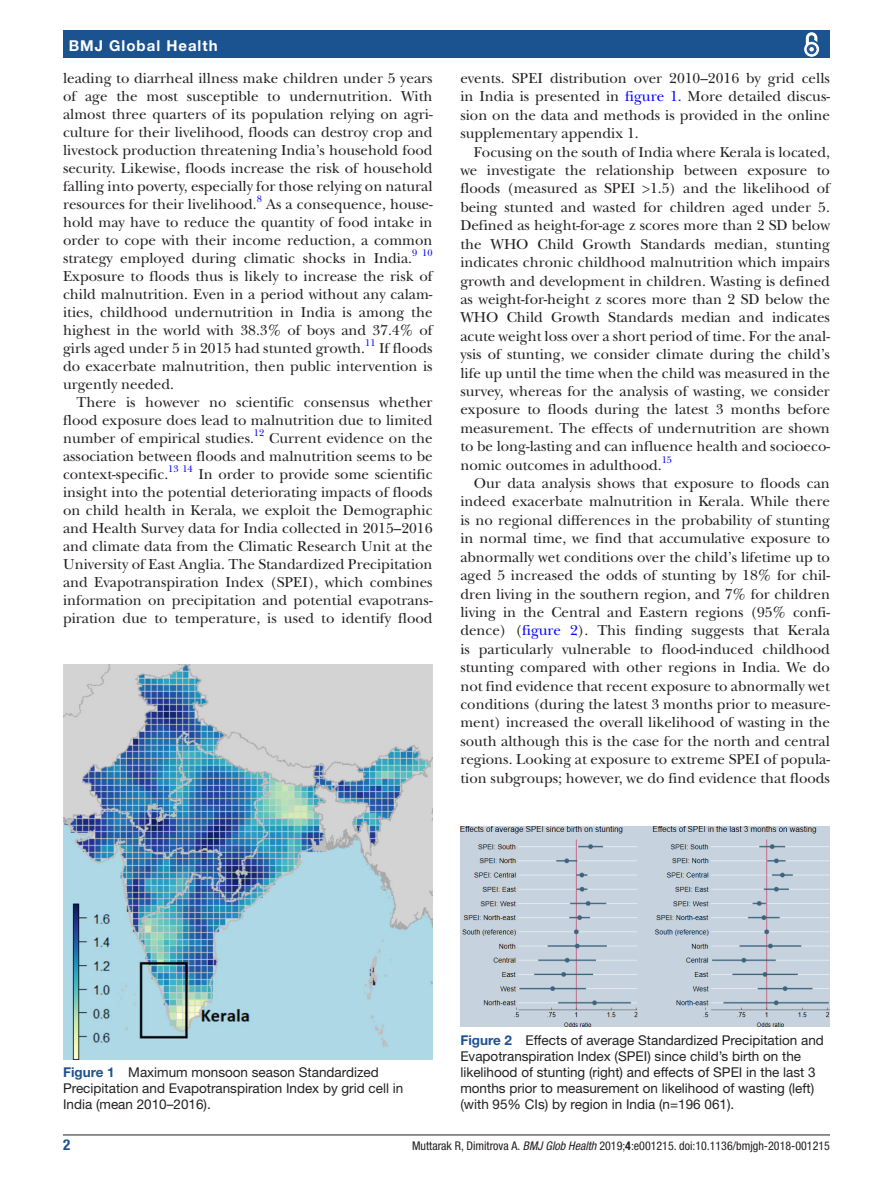
<style>
.page{position:relative;width:893px;height:1191px;background:#fff}
.page>*{position:absolute;margin:0;border:0;box-sizing:border-box;transform-origin:0 0}
.t1{font:15px/18.5px "New Baskerville";color:#231f20;text-align:justify}
.t2{font:700 15px "Helvetica Neue LT Std";letter-spacing:.065em;color:#fff}
.t3{font:700 condensed 15px "Helvetica Neue LT Std";color:#1b5391}
.t4{font:13.5px/16.2px "Helvetica Neue LT Std";color:#231f20}
.t5{font:condensed 12px "Helvetica Neue LT Std";color:#231f20}
.t6{font:9.9px "New Baskerville";color:#00f}
.s1{color:#00f}
.s2{font-weight:700;color:#1b5391}
.s3{font-style:italic}
.s4{font-weight:700}
</style>
<div class="page">
<hr style="left:63px;top:1134px;width:767px;height:1px;background:#231f20">
<div style="left:63px;top:31px;width:767px;height:27px;background:#1b5391"></div>
<svg style="left:804px;top:32px;width:16px;height:25px"></svg>
<div style="left:808px;top:46px;width:7px;height:7px;border:1px solid #1b5391;border-radius:50%"></div>
<img style="left:63px;top:664px;width:370px;height:395px">
<img style="left:460px;top:826px;width:370px;height:201px">
<p class="t2" style="left:69px;top:36px;width:150px">BMJ Global Health</p>
<p class="t1" style="left:63px;top:69px;width:371px;line-height:18px">leading to diarrheal illness make children under 5 years of age the most susceptible to undernutrition. With almost three quarters of its population relying on agri&shy;culture for their livelihood, floods can destroy crop and livestock production threatening India’s household food security. Likewise, floods increase the risk of household falling into poverty, especially for those relying on natural resources for their livelihood.</p>
<p class="t6" style="left:257px;top:193px;width:7px">8</p>
<p class="t1" style="left:63px;top:195px;width:371px;line-height:18px;text-indent:203px">As a consequence, house&shy;hold may have to reduce the quantity of food intake in order to cope with their income reduction, a common strategy employed during climatic shocks in India.</p>
<p class="t6" style="left:412px;top:247px;width:22px">9 10</p>
<p class="t1" style="left:63px;top:267px;width:371px;line-height:18px">Exposure to floods thus is likely to increase the risk of child malnutrition. Even in a period without any calam&shy;ities, childhood undernutrition in India is among the highest in the world with 38.3% of boys and 37.4% of girls aged under 5 in 2015 had stunted growth.</p>
<p class="t6" style="left:365px;top:337px;width:12px">11</p>
<p class="t1" style="left:63px;top:339px;width:371px;line-height:18px;text-indent:316px">If floods do exacerbate malnutrition, then public intervention is urgently needed.</p>
<p class="t1" style="left:63px;top:393px;width:371px;line-height:18px;text-indent:14px">There is however no scientific consensus whether flood exposure does lead to malnutrition due to limited number of empirical studies.<sup>12</sup> Current evidence on the association between floods and malnutrition seems to be context-specific.</p>
<p class="t6" style="left:168px;top:463px;width:26px">13 14</p>
<p class="t1" style="left:63px;top:465px;width:371px;line-height:18px;text-indent:135px">In order to provide some scientific insight into the potential deteriorating impacts of floods on child health in Kerala, we exploit the Demographic and Health Survey data for India collected in 2015–2016 and climate data from the Climatic Research Unit at the University of East Anglia. The Standardized Precipitation and Evapotranspiration Index (SPEI), which combines information on precipitation and potential evapotrans&shy;piration due to temperature, is used to identify flood</p>
<p class="t1" style="left:460px;top:69px;width:371px">events. SPEI distribution over 2010–2016 by grid cells in India is presented in <span class="s1">figure 1</span>. More detailed discus&shy;sion on the data and methods is provided in the online supplementary appendix 1.</p>
<p class="t1" style="left:460px;top:143px;width:371px;text-indent:14px">Focusing on the south of India where Kerala is located, we investigate the relationship between exposure to floods (measured as SPEI &gt;1.5) and the likelihood of being stunted and wasted for children aged under 5.<br>Defined as height-for-age z scores more than 2 SD below the WHO Child Growth Standards median, stunting indicates chronic childhood malnutrition which impairs growth and development in children. Wasting is defined as weight-for-height z scores more than 2 SD below the WHO Child Growth Standards median and indicates acute weight loss over a short period of time. For the anal&shy;ysis of stunting, we consider climate during the child’s life up until the time when the child was measured in the survey, whereas for the analysis of wasting, we consider exposure to floods during the latest 3 months before measurement. The effects of undernutrition are shown to be long-lasting and can influence health and socioeco&shy;nomic outcomes in adulthood.<sup>15</sup></p>
<p class="t1" style="left:460px;top:474px;width:371px;text-indent:14px">Our data analysis shows that exposure to floods can indeed exacerbate malnutrition in Kerala. While there is no regional differences in the probability of stunting in normal time, we find that accumulative exposure to abnormally wet conditions over the child’s lifetime up to aged 5 increased the odds of stunting by 18% for chil&shy;dren living in the southern region, and 7% for children living in the Central and Eastern regions (95% confi&shy;dence) (<span class="s1">figure 2</span>). This finding suggests that Kerala is particularly vulnerable to flood-induced childhood stunting compared with other regions in India. We do not find evidence that recent exposure to abnormally wet conditions (during the latest 3 months prior to measure&shy;ment) increased the overall likelihood of wasting in the south although this is the case for the north and central regions. Looking at exposure to extreme SPEI of popula&shy;tion subgroups; however, we do find evidence that floods</p>
<p class="t4" style="left:63px;top:1064px;width:342px"><span class="s2">Figure 1</span> Maximum monsoon season Standardized<br>Precipitation and Evapotranspiration Index by grid cell in<br>India (mean 2010–2016).</p>
<p class="t4" style="left:460px;top:1031px;width:365px"><span class="s2">Figure 2</span> Effects of average Standardized Precipitation and Evapotranspiration Index (SPEI) since child’s birth on the likelihood of stunting (right) and effects of SPEI in the last 3 months prior to measurement on likelihood of wasting (left) (with 95% CIs) by region in India (n=196 061).</p>
<p class="t3" style="left:63px;top:1135px;width:9px">2</p>
<p class="t5" style="left:412px;top:1138px;width:419px">Muttarak R, Dimitrova A. <span class="s3">BMJ Glob Health</span> 2019;<span class="s4">4</span>:e001215. doi:10.1136/bmjgh-2018-001215</p>
</div>
